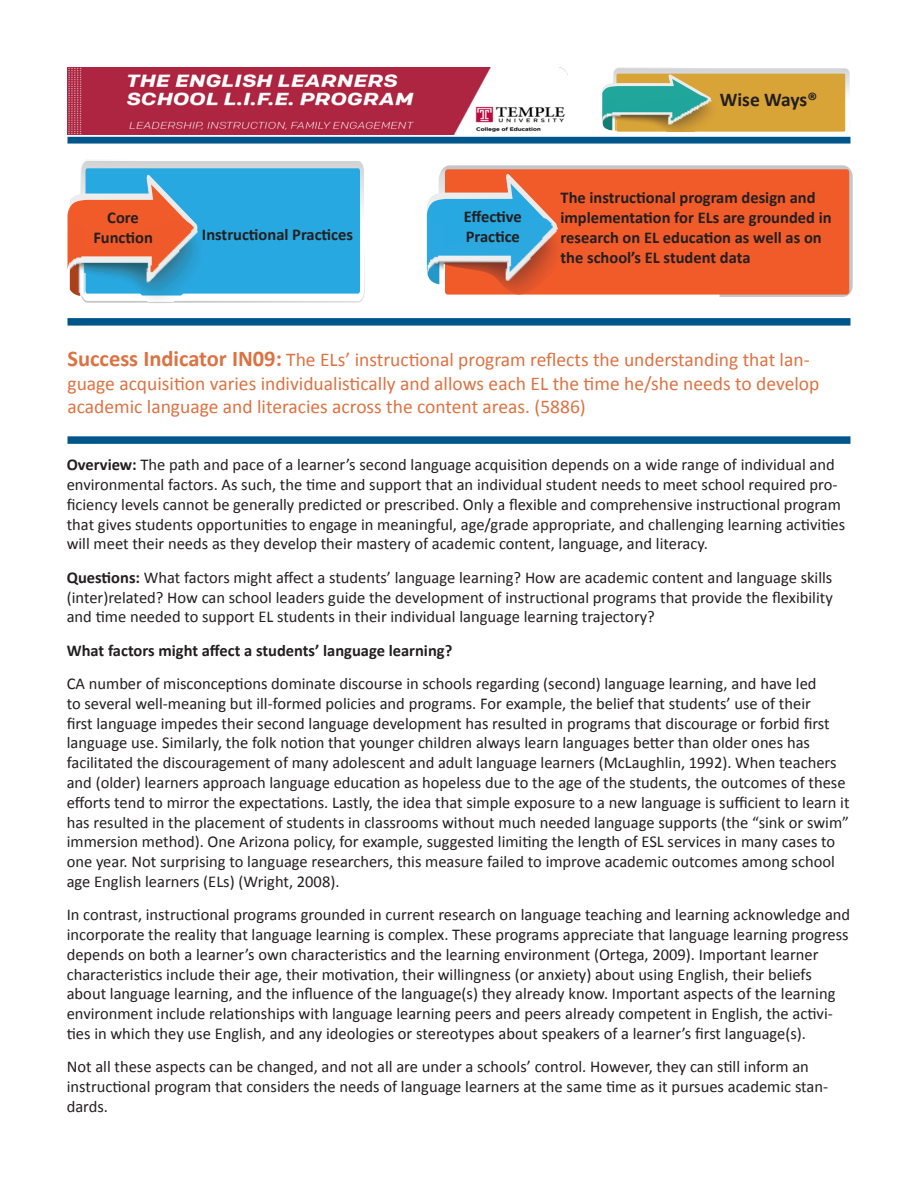
<style>
.page{position:relative;width:918px;height:1188px;background:#fff}
.page>*{position:absolute;margin:0;border:0;box-sizing:border-box;transform-origin:0 0}
.t1{font:19.5px/23.4px "Calibri";color:#dc7242}
.t2{font:700 19.5px "Calibri";letter-spacing:-.005em;color:#231f20}
.t3{font:16.5px/19.8px "Calibri";color:#231f20}
.t4{font:700 16.5px/19.8px "Calibri";color:#231f20}
.s1{font-weight:700;font-size:22.5px}
.s2{font-weight:700}
</style>
<div class="page">
<svg style="left:603px;top:68px;width:247px;height:64px;background:#d2af5c"></svg>
<img style="left:603px;top:91px;width:114px;height:41px">
<svg style="left:67px;top:160px;width:298px;height:143px;background:#5cafd4"></svg>
<img style="left:70px;top:220px;width:135px;height:83px">
<svg style="left:443px;top:165px;width:410px;height:132px;background:#cbcacb"></svg>
<div style="left:445px;top:169px;width:404px;height:126px;background:#f15b2a;border-radius:3px"></div>
<svg style="left:427px;top:169px;width:293px;height:128px"></svg>
<img style="left:427px;top:209px;width:138px;height:88px">
<div style="left:68px;top:318px;width:782px;height:8px;background:#00558b"></div>
<div style="left:67px;top:436px;width:783px;height:8px;background:#00558b"></div>
<div style="left:68px;top:137px;width:782px;height:7px;background:#00558b"></div>
<img style="left:68px;top:68px;width:499px;height:66px">
<p class="t4" style="left:93px;top:208px;width:61px;text-align:center">Core<br>Function</p>
<p class="t4" style="left:464px;top:207px;width:60px">Effective<br>Practice</p>
<p class="t4" style="left:202px;top:224px;width:153px">Instructional Practices</p>
<p class="t2" style="left:720px;top:87px;width:99px">Wise Ways®</p>
<p class="t4" style="left:561px;top:188px;width:273px">The instructional program design and implementation for ELs are grounded in research on EL education as well as on the school’s EL student data</p>
<p class="t1" style="left:68px;top:348px;width:753px"><span class="s1">Success Indicator IN09:</span> The ELs’ instructional program reflects the understanding that lan&shy;guage acquisition varies individualistically and allows each EL the time he/she needs to develop academic language and literacies across the content areas. (5886)</p>
<p class="t3" style="left:67px;top:455px;width:780px"><span class="s2">Overview:</span> The path and pace of a learner’s second language acquisition depends on a wide range of individual and environmental factors. As such, the time and support that an individual student needs to meet school required pro&shy;ficiency levels cannot be generally predicted or prescribed. Only a flexible and comprehensive instructional program that gives students opportunities to engage in meaningful, age/grade appropriate, and challenging learning activities will meet their needs as they develop their mastery of academic content, language, and literacy.</p>
<p class="t3" style="left:67px;top:567px;width:768px;text-align:justify"><span class="s2">Questions:</span> What factors might affect a students’ language learning? How are academic content and language skills (inter)related? How can school leaders guide the development of instructional programs that provide the flexibility and time needed to support EL students in their individual language learning trajectory?</p>
<p class="t4" style="left:67px;top:640px;width:387px">What factors might affect a students’ language learning?</p>
<p class="t3" style="left:67px;top:674px;width:784px">CA number of misconceptions dominate discourse in schools regarding (second) language learning, and have led<br>to several well-meaning but ill-formed policies and programs. For example, the belief that students’ use of their<br>first language impedes their second language development has resulted in programs that discourage or forbid first language use. Similarly, the folk notion that younger children always learn languages better than older ones has facilitated the discouragement of many adolescent and adult language learners (McLaughlin, 1992). When teachers and (older) learners approach language education as hopeless due to the age of the students, the outcomes of these efforts tend to mirror the expectations. Lastly, the idea that simple exposure to a new language is sufficient to learn it has resulted in the placement of students in classrooms without much needed language supports (the “sink or swim” immersion method). One Arizona policy, for example, suggested limiting the length of ESL services in many cases to one year. Not surprising to language researchers, this measure failed to improve academic outcomes among school age English learners (ELs) (Wright, 2008).</p>
<p class="t3" style="left:67px;top:905px;width:785px">In contrast, instructional programs grounded in current research on language teaching and learning acknowledge and incorporate the reality that language learning is complex. These programs appreciate that language learning progress depends on both a learner’s own characteristics and the learning environment (Ortega, 2009). Important learner characteristics include their age, their motivation, their willingness (or anxiety) about using English, their beliefs about language learning, and the influence of the language(s) they already know. Important aspects of the learning environment include relationships with language learning peers and peers already competent in English, the activi&shy;ties in which they use English, and any ideologies or stereotypes about speakers of a learner’s first language(s).</p>
<p class="t3" style="left:67px;top:1057px;width:763px">Not all these aspects can be changed, and not all are under a schools’ control. However, they can still inform an instructional program that considers the needs of language learners at the same time as it pursues academic stan&shy;dards.</p>
</div>
